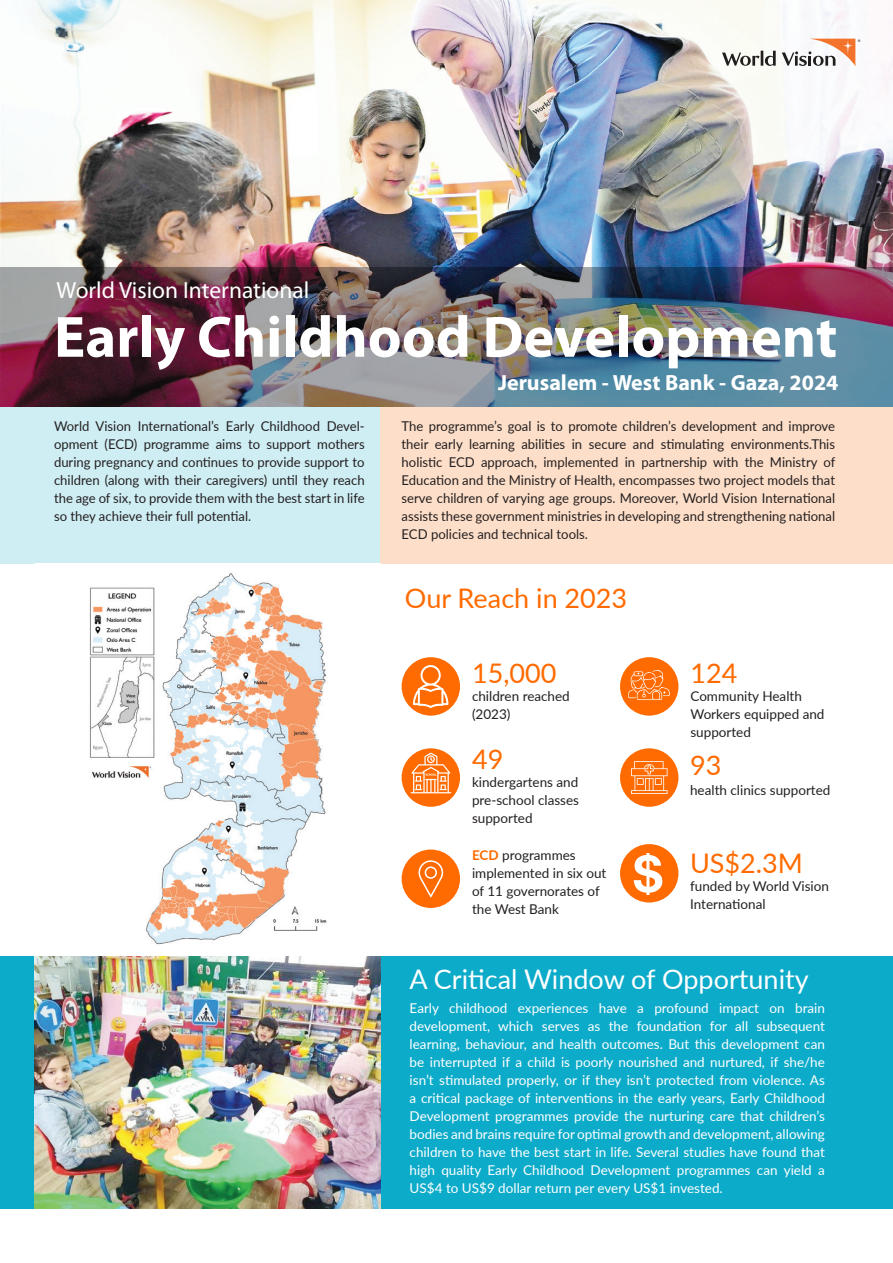
<style>
.page{position:relative;width:893px;height:1263px;background:#fff}
.page>*{position:absolute;margin:0;border:0;box-sizing:border-box;transform-origin:0 0}
.t1{font:700 58.65px "Myriad Pro";color:#fff}
.t2{font:27px "Lato";color:#ff6b00}
.t3{font:27px "Lato";color:#fff}
.t4{font:23.4px "Myriad Pro";color:#fff}
.t5{font:700 22.05px "Myriad Pro";color:#fff}
.t6{font:13.5px/18px "Lato";color:#231f20}
.t7{font:13.5px/18px "Lato";color:#fff;text-align:justify}
.s1{font-weight:700;color:#ff6b00}
</style>
<div class="page">
<img style="left:1px;top:0;width:892px;height:267px">
<img style="left:0;top:267px;width:893px;height:140px">
<div style="left:1px;top:407px;width:379px;height:156px;background:#cfeef4"></div>
<div style="left:380px;top:407px;width:513px;height:156px;background:#fddec8"></div>
<div style="left:402px;top:657px;width:58px;height:59px;background:#ff6b00;border-radius:29px"></div>
<svg style="left:413px;top:665px;width:35px;height:43px"></svg>
<div style="left:402px;top:748px;width:58px;height:59px;background:#ff6b00;border-radius:29px"></div>
<svg style="left:411px;top:753px;width:40px;height:40px"></svg>
<div style="left:620px;top:657px;width:58px;height:59px;background:#ff6b00;border-radius:29px"></div>
<svg style="left:628px;top:670px;width:42px;height:30px"></svg>
<div style="left:620px;top:748px;width:58px;height:59px;background:#ff6b00;border-radius:29px"></div>
<svg style="left:631px;top:761px;width:36px;height:33px"></svg>
<div style="left:620px;top:844px;width:58px;height:58px;background:#ff6b00;border-radius:29px"></div>
<svg style="left:634px;top:854px;width:28px;height:40px"></svg>
<div style="left:1px;top:957px;width:892px;height:252px;background:#0dabca"></div>
<img style="left:89px;top:573px;width:238px;height:372px">
<img style="left:34px;top:957px;width:346px;height:252px">
<div style="left:402px;top:849px;width:58px;height:59px;background:#ff6b00;border-radius:29px"></div>
<svg style="left:418px;top:860px;width:26px;height:37px"></svg>
<svg style="left:722px;top:39px;width:138px;height:27px"></svg>
<p class="t4" style="left:57px;top:276px;width:254px">World Vision International</p>
<p class="t1" style="left:54px;top:299px;width:785px">Early Childhood Development</p>
<p class="t6" style="left:54px;top:417px;width:312px;text-align:justify">World Vision International’s Early Childhood Devel&shy;opment (ECD) programme aims to support mothers during pregnancy and continues to provide support to children (along with their caregivers) until they reach the age of six, to provide them with the best start in life so they achieve their full potential.</p>
<p class="t5" style="left:498px;top:368px;width:342px">Jerusalem - West Bank - Gaza, 2024</p>
<p class="t6" style="left:402px;top:417px;width:435px;text-align:justify">The programme’s goal is to promote children’s development and improve their early learning abilities in secure and stimulating environments.This holistic ECD approach, implemented in partnership with the Ministry of Education and the Ministry of Health, encompasses two project models that serve children of varying age groups. Moreover, World Vision International assists these government ministries in developing and strengthening national ECD policies and technical tools.</p>
<p class="t2" style="left:405px;top:579px;width:224px">Our Reach in 2023</p>
<p class="t2" style="left:472px;top:653px;width:86px">15,000</p>
<p class="t6" style="left:472px;top:686px;width:99px">children reached (2023)</p>
<p class="t2" style="left:472px;top:739px;width:33px">49</p>
<p class="t6" style="left:472px;top:772px;width:109px;text-align:justify">kindergartens and pre-school classes supported</p>
<p class="t6" style="left:472px;top:846px;width:136px"><span class="s1">ECD</span> programmes implemented in six out of 11 governorates of the West Bank</p>
<p class="t2" style="left:690px;top:653px;width:48px">124</p>
<p class="t6" style="left:690px;top:686px;width:136px">Community Health<br>Workers equipped and supported</p>
<p class="t2" style="left:690px;top:746px;width:33px">93</p>
<p class="t6" style="left:690px;top:780px;width:142px">health clinics supported</p>
<p class="t2" style="left:690px;top:844px;width:114px">US$2.3M</p>
<p class="t6" style="left:690px;top:877px;width:140px">funded by World Vision<br>International</p>
<p class="t3" style="left:410px;top:960px;width:401px">A Critical Window of Opportunity</p>
<p class="t7" style="left:410px;top:998px;width:417px">Early childhood experiences have a profound impact on brain development, which serves as the foundation for all subsequent learning, behaviour, and health outcomes. But this development can be interrupted if a child is poorly nourished and nurtured, if she/he isn’t stimulated properly, or if they isn’t protected from violence. As a critical package of interventions in the early years, Early Childhood Development programmes provide the nurturing care that children’s bodies and brains require for optimal growth and development, allowing children to have the best start in life. Several studies have found that high quality Early Childhood Development programmes can yield a US$4 to US$9 dollar return per every US$1 invested.</p>
</div>
